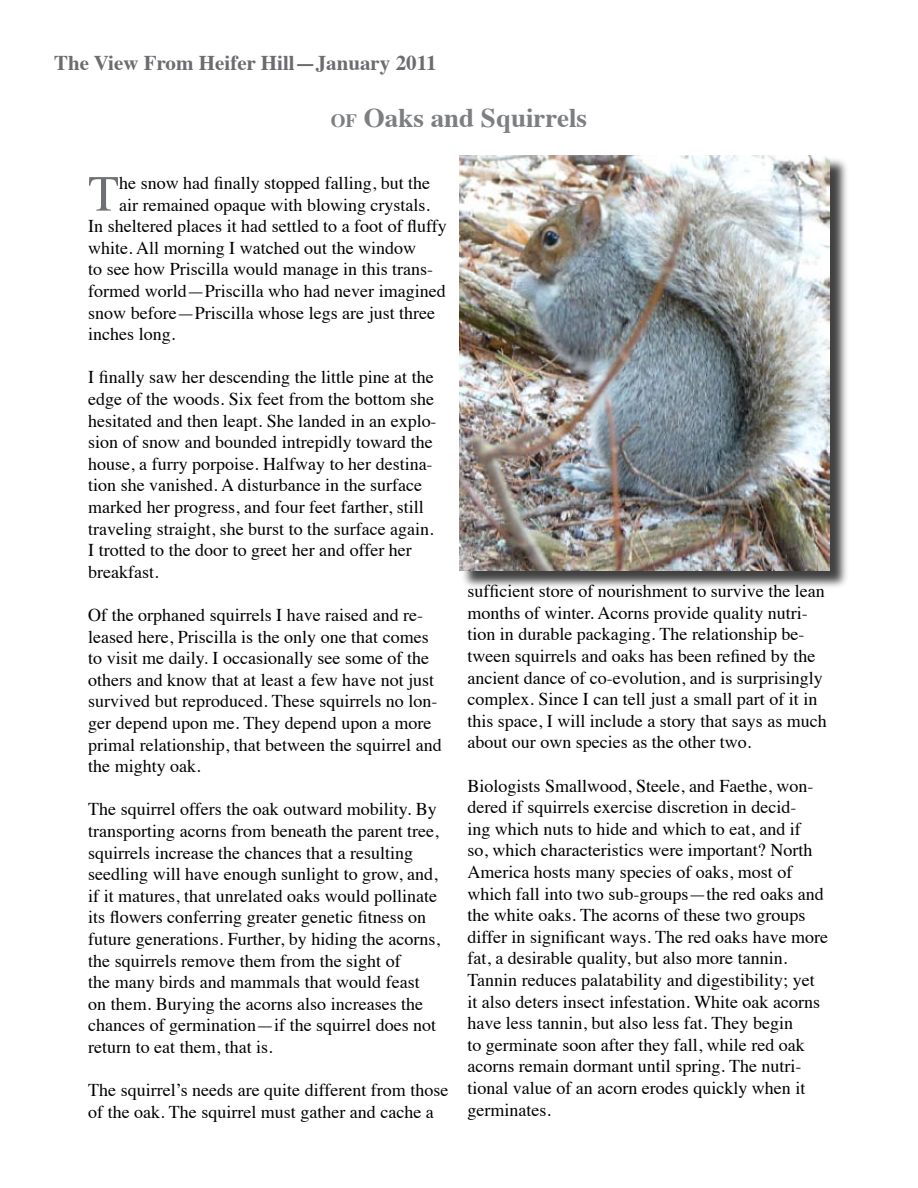
<style>
.page{position:relative;width:918px;height:1188px;background:#fff}
.page>*{position:absolute;margin:0;border:0;box-sizing:border-box;transform-origin:0 0}
.t1{font:50.55px "Times";color:#6f7073}
.t2{font:700 27px "Times";color:#7c7e81}
.t3{font:700 21px "Times";color:#6b6c6f}
.t4{font:18px/21.6px "Times";color:#000}
.s1{font-size:18.9px}
</style>
<div class="page">
<div style="left:460px;top:157px;width:390px;height:433px;background:#000;opacity:.75"></div>
<img style="left:459px;top:155px;width:371px;height:415px">
<p class="t3" style="left:54px;top:43px;width:384px">The View From Heifer Hill—January 2011</p>
<h2 class="t2" style="left:331px;top:92px;width:258px"><span class="s1">of</span> Oaks and Squirrels</h2>
<h1 class="t1" style="left:88px;top:146px;width:32px">T</h1>
<p class="t4" style="left:119px;top:171px;width:312px">he snow had finally stopped falling, but the</p>
<p class="t4" style="left:119px;top:192px;width:312px">air remained opaque with blowing crystals.</p>
<p class="t4" style="left:88px;top:214px;width:360px">In sheltered places it had settled to a foot of fluffy</p>
<p class="t4" style="left:88px;top:235px;width:329px">white. All morning I watched out the window</p>
<p class="t4" style="left:88px;top:257px;width:346px">to see how Priscilla would manage in this trans-</p>
<p class="t4" style="left:88px;top:279px;width:359px">formed world—Priscilla who had never imagined</p>
<p class="t4" style="left:88px;top:300px;width:348px">snow before—Priscilla whose legs are just three</p>
<p class="t4" style="left:88px;top:322px;width:88px">inches long.</p>
<p class="t4" style="left:88px;top:365px;width:350px">I finally saw her descending the little pine at the edge of the woods. Six feet from the bottom she hesitated and then leapt. She landed in an explo&shy;sion of snow and bounded intrepidly toward the house, a furry porpoise. Halfway to her destina&shy;tion she vanished. A disturbance in the surface marked her progress, and four feet farther, still traveling straight, she burst to the surface again.<br>I trotted to the door to greet her and offer her breakfast.</p>
<p class="t4" style="left:88px;top:603px;width:355px">Of the orphaned squirrels I have raised and re&shy;leased here, Priscilla is the only one that comes to visit me daily. I occasionally see some of the others and know that at least a few have not just survived but reproduced. These squirrels no lon&shy;ger depend upon me. They depend upon a more primal relationship, that between the squirrel and the mighty oak.</p>
<p class="t4" style="left:88px;top:797px;width:353px">The squirrel offers the oak outward mobility. By transporting acorns from beneath the parent tree, squirrels increase the chances that a resulting seedling will have enough sunlight to grow, and, if it matures, that unrelated oaks would pollinate its flowers conferring greater genetic fitness on future generations. Further, by hiding the acorns, the squirrels remove them from the sight of<br>the many birds and mammals that would feast on them. Burying the acorns also increases the chances of germination—if the squirrel does not return to eat them, that is.</p>
<p class="t4" style="left:88px;top:1078px;width:362px">The squirrel’s needs are quite different from those of the oak. The squirrel must gather and cache a</p>
<p class="t4" style="left:467px;top:579px;width:361px">sufficient store of nourishment to survive the lean months of winter. Acorns provide quality nutri&shy;tion in durable packaging. The relationship be&shy;tween squirrels and oaks has been refined by the ancient dance of co-evolution, and is surprisingly complex. Since I can tell just a small part of it in this space, I will include a story that says as much about our own species as the other two.</p>
<p class="t4" style="left:467px;top:773px;width:362px">Biologists Smallwood, Steele, and Faethe, won&shy;dered if squirrels exercise discretion in decid-<br>ing which nuts to hide and which to eat, and if<br>so, which characteristics were important? North America hosts many species of oaks, most of which fall into two sub-groups—the red oaks and the white oaks. The acorns of these two groups differ in significant ways. The red oaks have more fat, a desirable quality, but also more tannin.<br>Tannin reduces palatability and digestibility; yet it also deters insect infestation. White oak acorns have less tannin, but also less fat. They begin<br>to germinate soon after they fall, while red oak acorns remain dormant until spring. The nutri&shy;tional value of an acorn erodes quickly when it germinates.</p>
</div>
